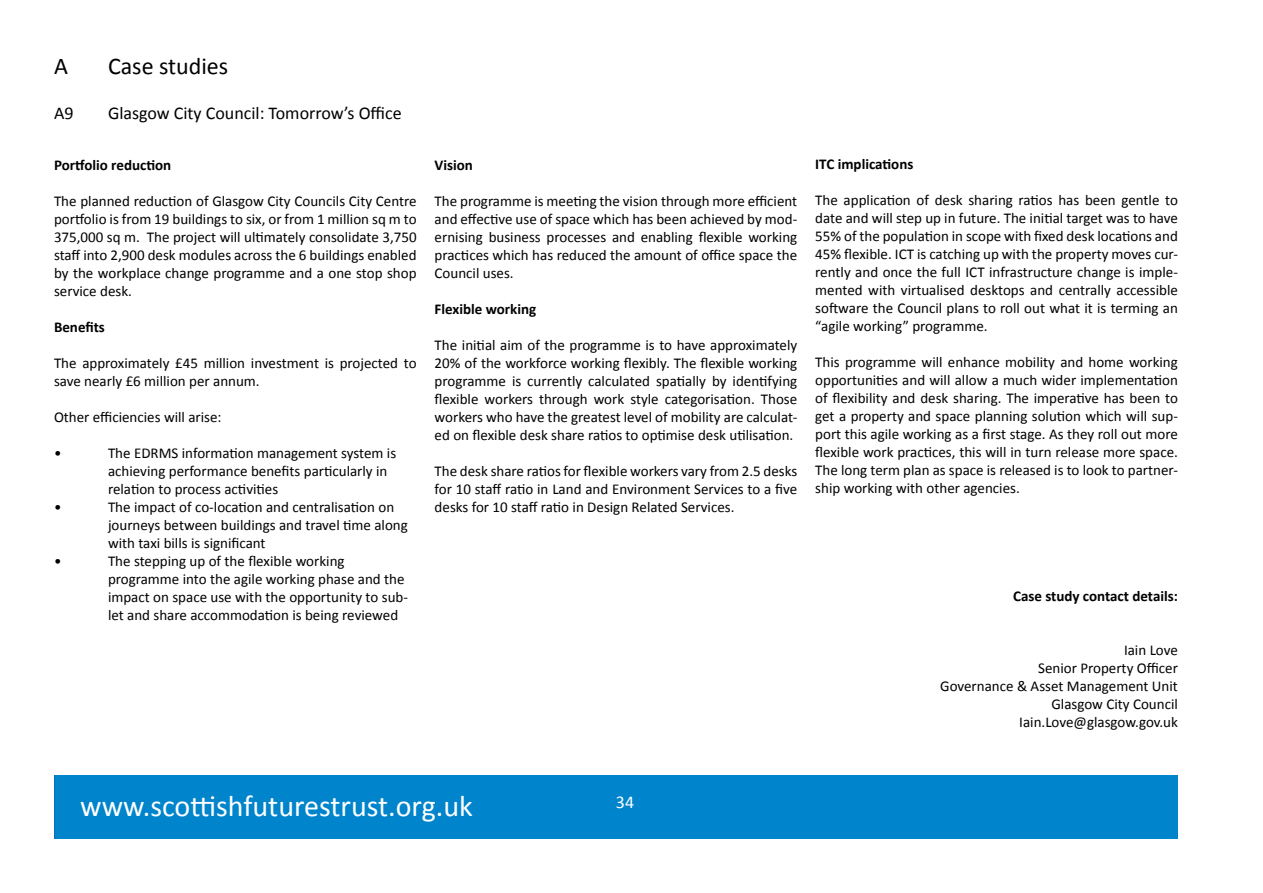
<style>
.page{position:relative;width:1263px;height:893px;background:#fff}
.page>*{position:absolute;margin:0;border:0;box-sizing:border-box;transform-origin:0 0}
.t1{font:30px "Calibri";color:#fff}
.t2{font:24px "Calibri";color:#000}
.t3{font:18px "Calibri";color:#000}
.t4{font:18px "Calibri";color:#fff}
.t5{font:15px/18px "Calibri";color:#000;text-align:justify}
.t6{font:700 15px "Calibri";color:#000}
</style>
<div class="page">
<div style="left:55px;top:775px;width:1123px;height:64px;background:#0085cc"></div>
<p class="t2" style="left:54px;top:51px;width:15px">A</p>
<p class="t2" style="left:108px;top:51px;width:122px">Case studies</p>
<p class="t3" style="left:54px;top:102px;width:21px">A9</p>
<p class="t3" style="left:108px;top:102px;width:295px">Glasgow City Council: Tomorrow’s Office</p>
<p class="t6" style="left:54px;top:155px;width:119px">Portfolio reduction</p>
<p class="t5" style="left:54px;top:192px;width:364px">The planned reduction of Glasgow City Councils City Centre portfolio is from 19 buildings to six, or from 1 million sq m to 375,000 sq m. The project will ultimately consolidate 3,750 staff into 2,900 desk modules across the 6 buildings enabled by the workplace change programme and a one stop shop service desk.</p>
<p class="t6" style="left:54px;top:317px;width:52px">Benefits</p>
<p class="t5" style="left:54px;top:354px;width:364px">The approximately £45 million investment is projected to save nearly £6 million per annum.</p>
<p class="t5" style="left:54px;top:408px;width:169px">Other efficiencies will arise:</p>
<p class="t5" style="left:54px;top:444px;width:9px">•</p>
<p class="t5" style="left:108px;top:444px;width:290px;text-align:left">The EDRMS information management system is achieving performance benefits particularly in relation to process activities</p>
<p class="t5" style="left:54px;top:498px;width:9px">•</p>
<p class="t5" style="left:108px;top:498px;width:301px;text-align:left">The impact of co-location and centralisation on journeys between buildings and travel time along with taxi bills is significant</p>
<p class="t5" style="left:54px;top:552px;width:9px">•</p>
<p class="t5" style="left:108px;top:552px;width:301px;text-align:left">The stepping up of the flexible working programme into the agile working phase and the impact on space use with the opportunity to sub&shy;let and share accommodation is being reviewed</p>
<p class="t6" style="left:435px;top:155px;width:40px">Vision</p>
<p class="t5" style="left:435px;top:192px;width:364px">The programme is meeting the vision through more efficient and effective use of space which has been achieved by mod&shy;ernising business processes and enabling flexible working practices which has reduced the amount of office space the Council uses.</p>
<p class="t6" style="left:435px;top:299px;width:103px">Flexible working</p>
<p class="t5" style="left:435px;top:336px;width:364px">The initial aim of the programme is to have approximately 20% of the workforce working flexibly. The flexible working programme is currently calculated spatially by identifying flexible workers through work style categorisation. Those workers who have the greatest level of mobility are calculat&shy;ed on flexible desk share ratios to optimise desk utilisation.</p>
<p class="t5" style="left:435px;top:462px;width:364px">The desk share ratios for flexible workers vary from 2.5 desks for 10 staff ratio in Land and Environment Services to a five desks for 10 staff ratio in Design Related Services.</p>
<p class="t6" style="left:815px;top:155px;width:100px">ITC implications</p>
<p class="t5" style="left:815px;top:191px;width:364px">The application of desk sharing ratios has been gentle to date and will step up in future. The initial target was to have 55% of the population in scope with fixed desk locations and 45% flexible. ICT is catching up with the property moves cur&shy;rently and once the full ICT infrastructure change is imple&shy;mented with virtualised desktops and centrally accessible software the Council plans to roll out what it is terming an “agile working” programme.</p>
<p class="t5" style="left:815px;top:353px;width:364px">This programme will enhance mobility and home working opportunities and will allow a much wider implementation of flexibility and desk sharing. The imperative has been to get a property and space planning solution which will sup&shy;port this agile working as a first stage. As they roll out more flexible work practices, this will in turn release more space.<br>The long term plan as space is released is to look to partner&shy;ship working with other agencies.</p>
<p class="t6" style="left:1013px;top:587px;width:166px">Case study contact details:</p>
<p class="t5" style="left:940px;top:641px;width:239px;text-align:right">Iain Love<br>Senior Property Officer<br>Governance &amp; Asset Management Unit<br>Glasgow City Council<br>Iain.Love@glasgow.gov.uk</p>
<p class="t1" style="left:80px;top:787px;width:394px">www.scottishfuturestrust.org.uk</p>
<p class="t4" style="left:616px;top:790px;width:20px">34</p>
</div>
